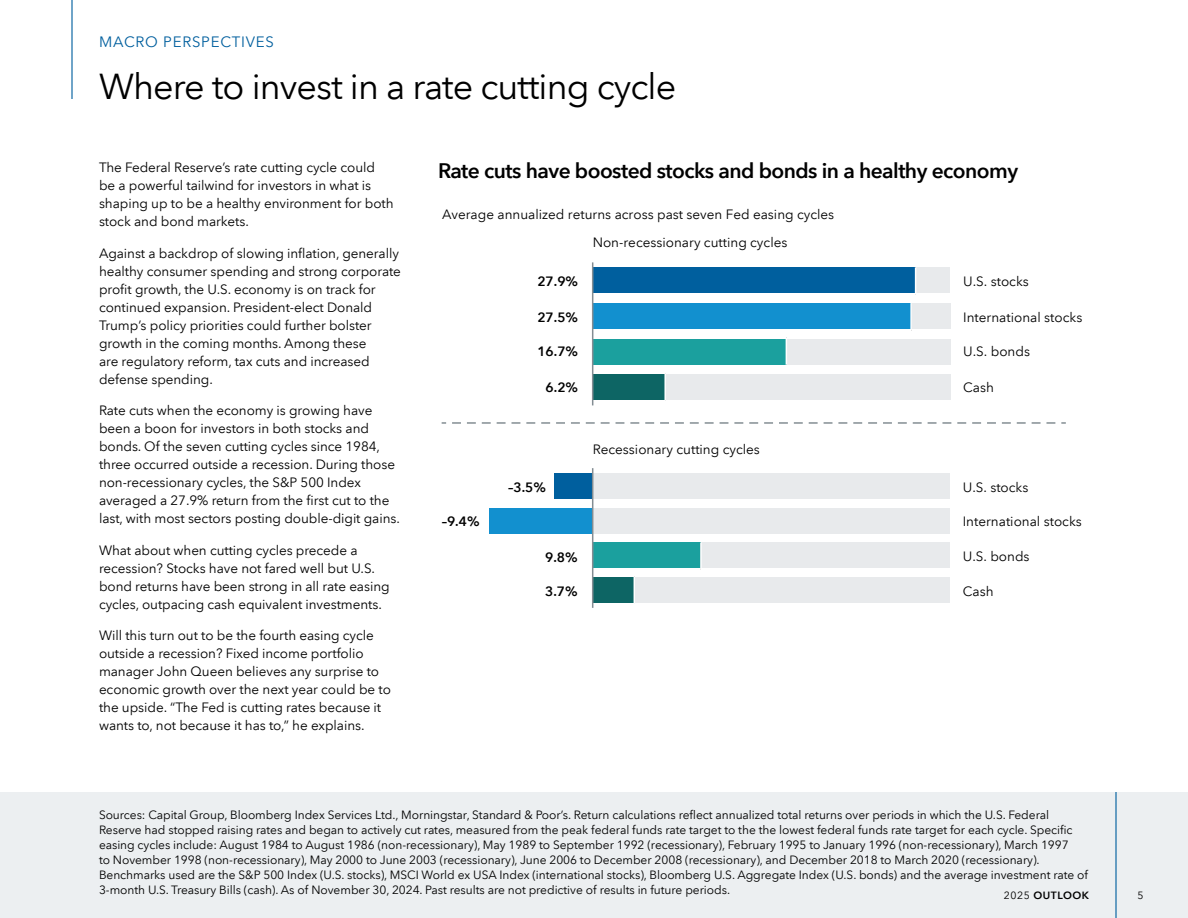
<style>
.page{position:relative;width:1188px;height:918px;background:#fff}
.page>*{position:absolute;margin:0;border:0;box-sizing:border-box;transform-origin:0 0}
.H3-24_30_Headline_Page{font:36px "Avenir Next LT Com";letter-spacing:-.025em;color:#000}
.H4-14_18_Headline_Chart-Demi{font:600 21px "Avenir Next LT Com";letter-spacing:-.025em;color:#000}
.H2-10_12_Headline_Section{font:15px "Avenir Next LT Com";letter-spacing:.05em;color:#005f9e}
.P-9_12_Body_Text{font:13.5px/18px "Avenir Next LT Com";letter-spacing:-.005em;color:#000}
.t1{font:600 13.5px "Avenir Next LT Com";color:#000}
.P-8_10_Source{font:12px/15px "Avenir Next LT Com";letter-spacing:-.005em;color:#000}
.t2{font:600 10.5px "Avenir Next LT Com";letter-spacing:.05em;color:#000}
.t3{font:10.5px "Avenir Next LT Com";color:#000}
.s1{font-weight:400}
</style>
<div class="page">
<div style="left:0;top:792px;width:1188px;height:126px;background:#eceff1"></div>
<hr style="left:71px;top:0;width:2px;height:99px;background:#005f9e">
<hr style="left:1115px;top:792px;width:2px;height:126px;background:#005f9e">
<div style="left:593px;top:473px;width:357px;height:25px;background:#e8eaec"></div>
<div style="left:593px;top:508px;width:357px;height:25px;background:#e8eaec"></div>
<div style="left:701px;top:543px;width:249px;height:25px;background:#e8eaec"></div>
<div style="left:634px;top:578px;width:316px;height:25px;background:#e8eaec"></div>
<div style="left:916px;top:268px;width:34px;height:25px;background:#e8eaec"></div>
<div style="left:911px;top:303px;width:39px;height:26px;background:#e8eaec"></div>
<div style="left:786px;top:339px;width:164px;height:25px;background:#e8eaec"></div>
<div style="left:665px;top:375px;width:285px;height:25px;background:#e8eaec"></div>
<svg style="left:442px;top:422px;width:613px;height:2px"></svg>
<div style="left:593px;top:303px;width:318px;height:26px;background:#1290cf"></div>
<div style="left:593px;top:339px;width:193px;height:25px;background:#1ba09e"></div>
<div style="left:593px;top:375px;width:72px;height:25px;background:#0d6564"></div>
<div style="left:593px;top:268px;width:323px;height:25px;background:#005f9e"></div>
<hr style="left:592px;top:262px;width:1px;height:143px;background:#838d93">
<div style="left:489px;top:508px;width:104px;height:25px;background:#1290cf"></div>
<div style="left:593px;top:578px;width:41px;height:25px;background:#0d6564"></div>
<div style="left:593px;top:543px;width:108px;height:25px;background:#1ba09e"></div>
<div style="left:555px;top:473px;width:38px;height:25px;background:#005f9e"></div>
<hr style="left:592px;top:468px;width:1px;height:140px;background:#838d93">
<svg style="left:915px;top:267px;width:1px;height:26px"></svg>
<hr style="left:910px;top:303px;width:2px;height:27px;background:#fff">
<svg style="left:786px;top:339px;width:1px;height:26px"></svg>
<hr style="left:664px;top:373px;width:2px;height:27px;background:#fff">
<hr style="left:700px;top:542px;width:2px;height:27px;background:#fff">
<svg style="left:634px;top:578px;width:1px;height:25px"></svg>
<h2 class="H2-10_12_Headline_Section" style="left:99px;top:33px;width:177px">MACRO PERSPECTIVES</h2>
<h3 class="H3-24_30_Headline_Page" style="left:99px;top:65px;width:579px">Where to invest in a rate cutting cycle</h3>
<p class="P-9_12_Body_Text" style="left:99px;top:159px;width:296px">The Federal Reserve’s rate cutting cycle could be a powerful tailwind for investors in what is shaping up to be a healthy environment for both stock and bond markets.</p>
<p class="P-9_12_Body_Text" style="left:99px;top:244px;width:303px">Against a backdrop of slowing inflation, generally healthy consumer spending and strong corporate profit growth, the U.S. economy is on track for continued expansion. President-elect Donald Trump’s policy priorities could further bolster growth in the coming months. Among these<br>are regulatory reform, tax cuts and increased defense spending.</p>
<p class="P-9_12_Body_Text" style="left:99px;top:401px;width:302px">Rate cuts when the economy is growing have been a boon for investors in both stocks and bonds. Of the seven cutting cycles since 1984, three occurred outside a recession. During those non-recessionary cycles, the S&amp;P 500 Index averaged a 27.9% return from the first cut to the last, with most sectors posting double-digit gains.</p>
<p class="P-9_12_Body_Text" style="left:99px;top:541px;width:292px">What about when cutting cycles precede a recession? Stocks have not fared well but U.S. bond returns have been strong in all rate easing cycles, outpacing cash equivalent investments.</p>
<p class="P-9_12_Body_Text" style="left:99px;top:626px;width:294px">Will this turn out to be the fourth easing cycle outside a recession? Fixed income portfolio manager John Queen believes any surprise to economic growth over the next year could be to the upside. “The Fed is cutting rates because it wants to, not because it has to,” he explains.</p>
<h4 class="H4-14_18_Headline_Chart-Demi" style="left:438px;top:158px;width:582px">Rate cuts have boosted stocks and bonds in a healthy economy</h4>
<p class="P-9_12_Body_Text" style="left:442px;top:205px;width:394px">Average annualized returns across past seven Fed easing cycles</p>
<p class="t1" style="left:442px;top:513px;width:39px">–9.4%</p>
<p class="t1" style="left:537px;top:273px;width:42px">27.9%</p>
<p class="t1" style="left:537px;top:309px;width:42px">27.5%</p>
<p class="t1" style="left:537px;top:343px;width:42px">16.7%</p>
<p class="t1" style="left:546px;top:379px;width:34px">6.2%</p>
<p class="P-9_12_Body_Text" style="left:593px;top:233px;width:196px">Non-recessionary cutting cycles</p>
<p class="t1" style="left:508px;top:479px;width:39px">–3.5%</p>
<p class="P-9_12_Body_Text" style="left:593px;top:440px;width:169px">Recessionary cutting cycles</p>
<p class="t1" style="left:545px;top:549px;width:34px">9.8%</p>
<p class="t1" style="left:545px;top:583px;width:34px">3.7%</p>
<p class="P-9_12_Body_Text" style="left:963px;top:272px;width:67px">U.S. stocks</p>
<p class="P-9_12_Body_Text" style="left:963px;top:308px;width:121px">International stocks</p>
<p class="P-9_12_Body_Text" style="left:963px;top:342px;width:68px">U.S. bonds</p>
<p class="P-9_12_Body_Text" style="left:963px;top:378px;width:32px">Cash</p>
<p class="P-9_12_Body_Text" style="left:963px;top:478px;width:67px">U.S. stocks</p>
<p class="P-9_12_Body_Text" style="left:963px;top:512px;width:121px">International stocks</p>
<p class="P-9_12_Body_Text" style="left:963px;top:548px;width:68px">U.S. bonds</p>
<p class="P-9_12_Body_Text" style="left:963px;top:582px;width:32px">Cash</p>
<p class="P-8_10_Source" style="left:99px;top:807px;width:991px">Sources: Capital Group, Bloomberg Index Services Ltd., Morningstar, Standard &amp; Poor’s. Return calculations reflect annualized total returns over periods in which the U.S. Federal Reserve had stopped raising rates and began to actively cut rates, measured from the peak federal funds rate target to the the lowest federal funds rate target for each cycle. Specific easing cycles include: August 1984 to August 1986 (non-recessionary), May 1989 to September 1992 (recessionary), February 1995 to January 1996 (non-recessionary), March 1997<br>to November 1998 (non-recessionary), May 2000 to June 2003 (recessionary), June 2006 to December 2008 (recessionary), and December 2018 to March 2020 (recessionary).<br>Benchmarks used are the S&amp;P 500 Index (U.S. stocks), MSCI World ex USA Index (international stocks), Bloomberg U.S. Aggregate Index (U.S. bonds) and the average investment rate of 3-month U.S. Treasury Bills (cash). As of November 30, 2024. Past results are not predictive of results in future periods.</p>
<p class="t2" style="left:1004px;top:889px;width:87px"><span class="s1">2025</span> OUTLOOK</p>
<p class="t3" style="left:1137px;top:889px;width:8px">5</p>
</div>
